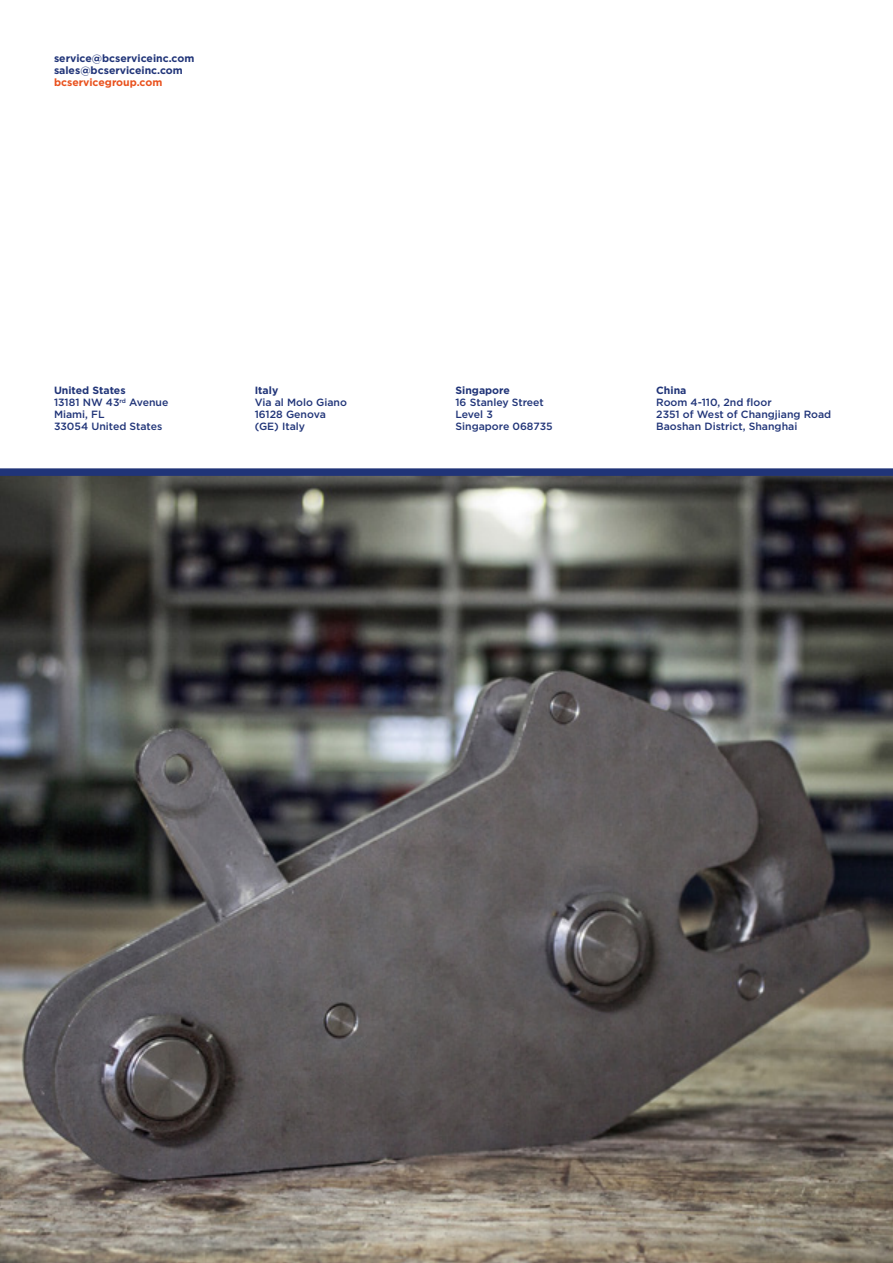
<style>
.page{position:relative;width:893px;height:1263px;background:#fff}
.page>*{position:absolute;margin:0;border:0;box-sizing:border-box;transform-origin:0 0}
.t1{font:500 10.5px/12px "Gotham";color:#203478}
.t2{font:700 10.5px/12px "Gotham";color:#203478}
.t3{font:700 10.5px "Gotham";color:#e9511d}
.s1{font-weight:700}
</style>
<div class="page">
<img style="left:0;top:476px;width:893px;height:787px">
<div style="left:0;top:468px;width:893px;height:8px;background:#203478"></div>
<p class="t2" style="left:54px;top:53px;width:142px">service@bcserviceinc.com sales@bcserviceinc.com</p>
<p class="t3" style="left:54px;top:76px;width:110px">bcservicegroup.com</p>
<p class="t1" style="left:54px;top:384px;width:116px"><span class="s1">United States<br></span>13181 NW 43<sup>rd</sup> Avenue<br>Miami, FL<br>33054 United States</p>
<p class="t2" style="left:255px;top:384px;width:25px">Italy</p>
<p class="t1" style="left:255px;top:396px;width:94px">Via al Molo Giano<br>16128 Genova (GE) Italy</p>
<p class="t2" style="left:455px;top:384px;width:56px">Singapore</p>
<p class="t1" style="left:455px;top:396px;width:99px">16 Stanley Street<br>Level 3<br>Singapore 068735</p>
<p class="t2" style="left:656px;top:384px;width:32px">China</p>
<p class="t1" style="left:656px;top:396px;width:177px">Room 4-110, 2nd floor<br>2351 of West of Changjiang Road<br>Baoshan District, Shanghai</p>
</div>
